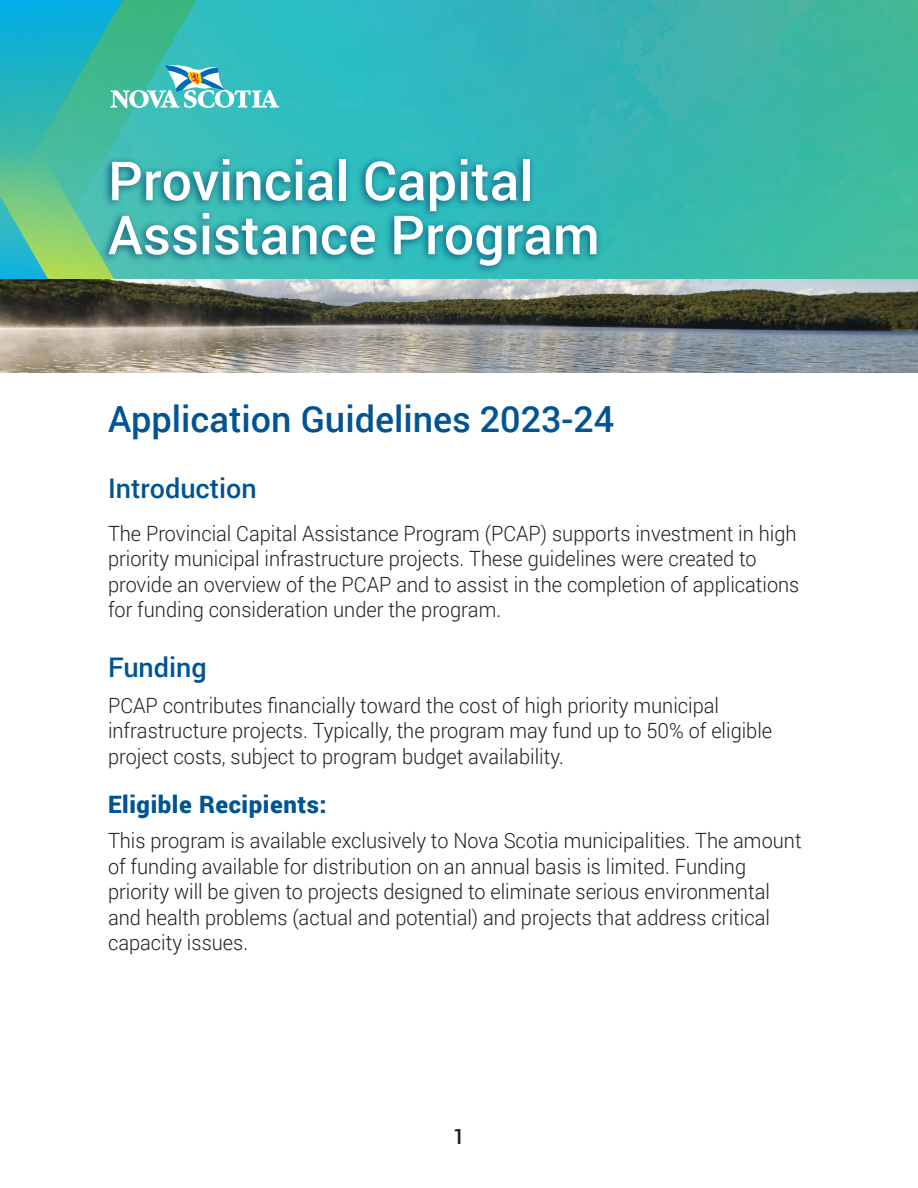
<style>
.page{position:relative;width:918px;height:1188px;background:#fff}
.page>*{position:absolute;margin:0;border:0;box-sizing:border-box;transform-origin:0 0}
.t1{font:500 54px/54px "Roboto";color:#fff}
.t2{font:500 36px "Roboto";color:#005493}
.t3{font:500 27px "Roboto";color:#005493}
.t4{font:900 24px "Roboto";letter-spacing:.025em;color:#005493}
.t5{font:300 21px/25.5px "Roboto";color:#231f20;scale:.95 1}
.t6{font:500 21px "Roboto";color:#231f20}
</style>
<div class="page">
<img style="left:279px;top:0;width:639px;height:280px">
<div style="left:99px;top:153px;width:504px;height:123px;background:#003566;opacity:.75"></div>
<svg style="left:0;top:0;width:279px;height:280px;background:#40b7ac"></svg>
<img style="left:0;top:280px;width:918px;height:93px">
<h1 class="t1" style="left:108px;top:152px;width:493px">Provincial Capital<br>Assistance Program</h1>
<h2 class="t2" style="left:108px;top:394px;width:508px">Application Guidelines 2023-24</h2>
<p class="t3" style="left:108px;top:469px;width:150px">Introduction</p>
<p class="t5" style="left:108px;top:520px;width:729px">The Provincial Capital Assistance Program (PCAP) supports investment in high priority municipal infrastructure projects. These guidelines were created to provide an overview of the PCAP and to assist in the completion of applications for funding consideration under the program.</p>
<p class="t3" style="left:108px;top:649px;width:100px">Funding</p>
<p class="t5" style="left:108px;top:692px;width:701px">PCAP contributes financially toward the cost of high priority municipal infrastructure projects. Typically, the program may fund up to 50% of eligible project costs, subject to program budget availability.</p>
<p class="t4" style="left:108px;top:787px;width:220px">Eligible Recipients:</p>
<p class="t5" style="left:108px;top:827px;width:732px">This program is available exclusively to Nova Scotia municipalities. The amount of funding available for distribution on an annual basis is limited. Funding priority will be given to projects designed to eliminate serious environmental and health problems (actual and potential) and projects that address critical capacity issues.</p>
<p class="t6" style="left:453px;top:1122px;width:13px">1</p>
</div>
